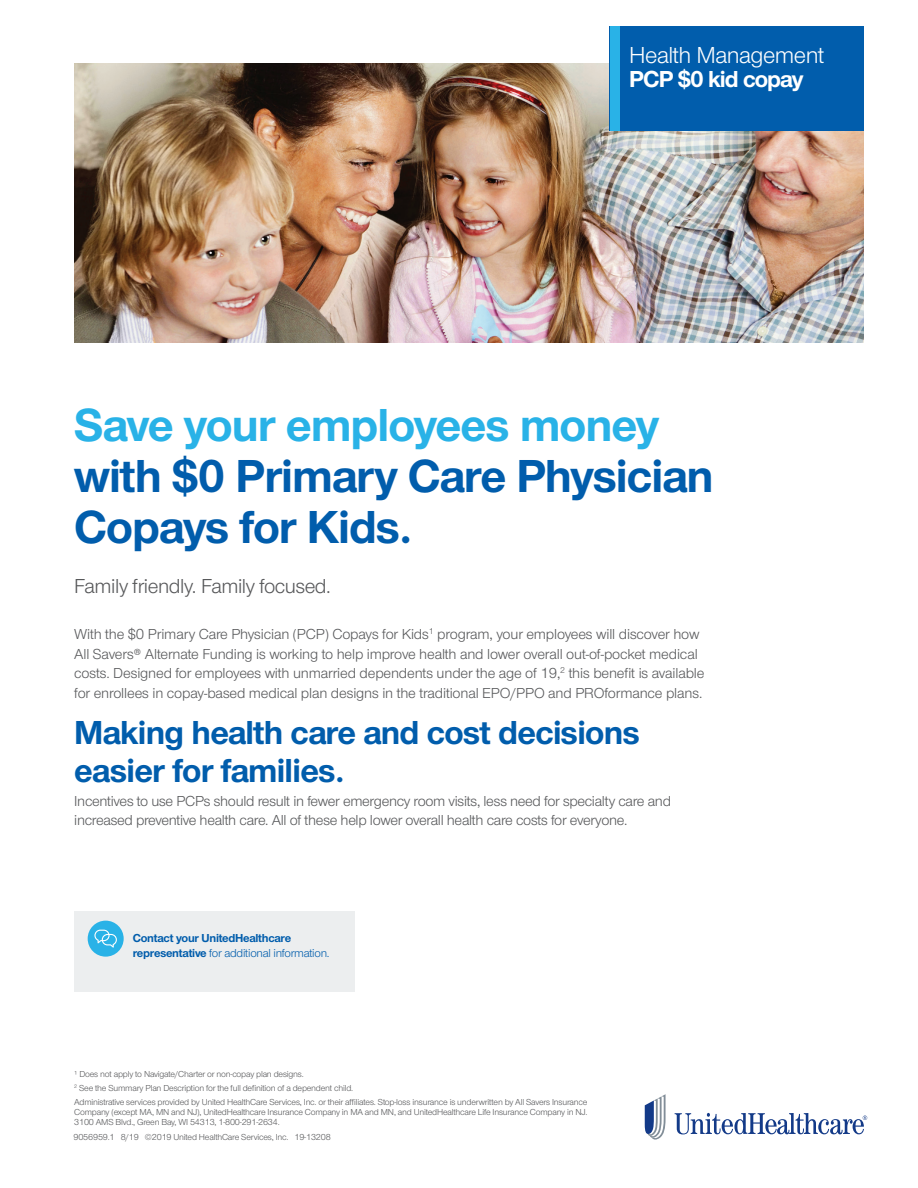
<style>
.page{position:relative;width:918px;height:1188px;background:#fff}
.page>*{position:absolute;margin:0;border:0;box-sizing:border-box;transform-origin:0 0}
.t1{font:700 48px/51px "UHC Sans";letter-spacing:-.02em;color:#015dac}
.t2{font:700 48px "UHC Sans";letter-spacing:-.02em;color:#29b2e7}
.t3{font:700 34.5px/37.5px "UHC Sans";letter-spacing:-.02em;color:#015dac}
.t4{font:24px "UHC Sans";letter-spacing:-.02em;color:#fff}
.t5{font:700 24px "UHC Sans";letter-spacing:-.04em;color:#fff}
.t6{font:21px "UHC Sans";letter-spacing:-.02em;color:#57585a}
.t7{font:15px/19.5px "UHC Sans";letter-spacing:-.01em;color:#57585a}
.t8{font:700 12px/15px "UHC Sans";letter-spacing:-.02em;color:#015dac}
.t9{font:9px/14.2px "UHC Sans";letter-spacing:-.02em;color:#57585a}
.s1{font-weight:400}
</style>
<div class="page">
<svg style="left:675px;top:1113px;width:192px;height:21px"></svg>
<svg style="left:645px;top:1094px;width:21px;height:46px"></svg>
<div style="left:74px;top:911px;width:281px;height:81px;background:#eceeef"></div>
<div style="left:88px;top:921px;width:36px;height:36px;background:#29b2e7;border-radius:50%"></div>
<svg style="left:94px;top:930px;width:23px;height:18px"></svg>
<img style="left:74px;top:63px;width:790px;height:279px">
<div style="left:610px;top:27px;width:254px;height:104px;background:#015dac"></div>
<div style="left:610px;top:27px;width:10px;height:104px;background:#29b2e7"></div>
<h3 class="t4" style="left:629px;top:39px;width:197px">Health Management</h3>
<h3 class="t5" style="left:629px;top:62px;width:176px">PCP $0 kid copay</h3>
<h1 class="t2" style="left:74px;top:393px;width:587px">Save your employees money</h1>
<h1 class="t1" style="left:74px;top:449px;width:641px">with $0 Primary Care Physician<br>Copays for Kids.</h1>
<h3 class="t6" style="left:74px;top:573px;width:258px">Family friendly. Family focused.</h3>
<p class="t7" style="left:74px;top:624px;width:632px">With the $0 Primary Care Physician (PCP) Copays for Kids<sup>1</sup> program, your employees will discover how All Savers® Alternate Funding is working to help improve health and lower overall out-of-pocket medical costs. Designed for employees with unmarried dependents under the age of 19,<sup>2</sup> this benefit is available for enrollees in copay-based medical plan designs in the traditional EPO/PPO and PROformance plans.</p>
<h2 class="t3" style="left:74px;top:713px;width:567px">Making health care and cost decisions easier for families.</h2>
<p class="t7" style="left:74px;top:791px;width:598px">Incentives to use PCPs should result in fewer emergency room visits, less need for specialty care and increased preventive health care. All of these help lower overall health care costs for everyone.</p>
<p class="t8" style="left:133px;top:930px;width:198px">Contact your UnitedHealthcare representative <span class="s1">for additional information.</span></p>
<p class="t9" style="left:74px;top:1066px;width:515px">¹ Does not apply to Navigate/Charter or non-copay plan designs.<br><sup>2</sup> See the Summary Plan Description for the full definition of a dependent child.<br>Administrative services provided by United HealthCare Services, Inc. or their affiliates. Stop-loss insurance is underwritten by All Savers Insurance</p>
<p class="t9" style="left:74px;top:1107px;width:515px;line-height:9.8px">Company (except MA, MN and NJ), UnitedHealthcare Insurance Company in MA and MN, and UnitedHealthcare Life Insurance Company in NJ.<br>3100 AMS Blvd., Green Bay, WI 54313, 1-800-291-2634.</p>
<p class="t9" style="left:74px;top:1129px;width:259px">9056959.1 8/19 ©2019 United HealthCare Services, Inc. 19-13208</p>
</div>
